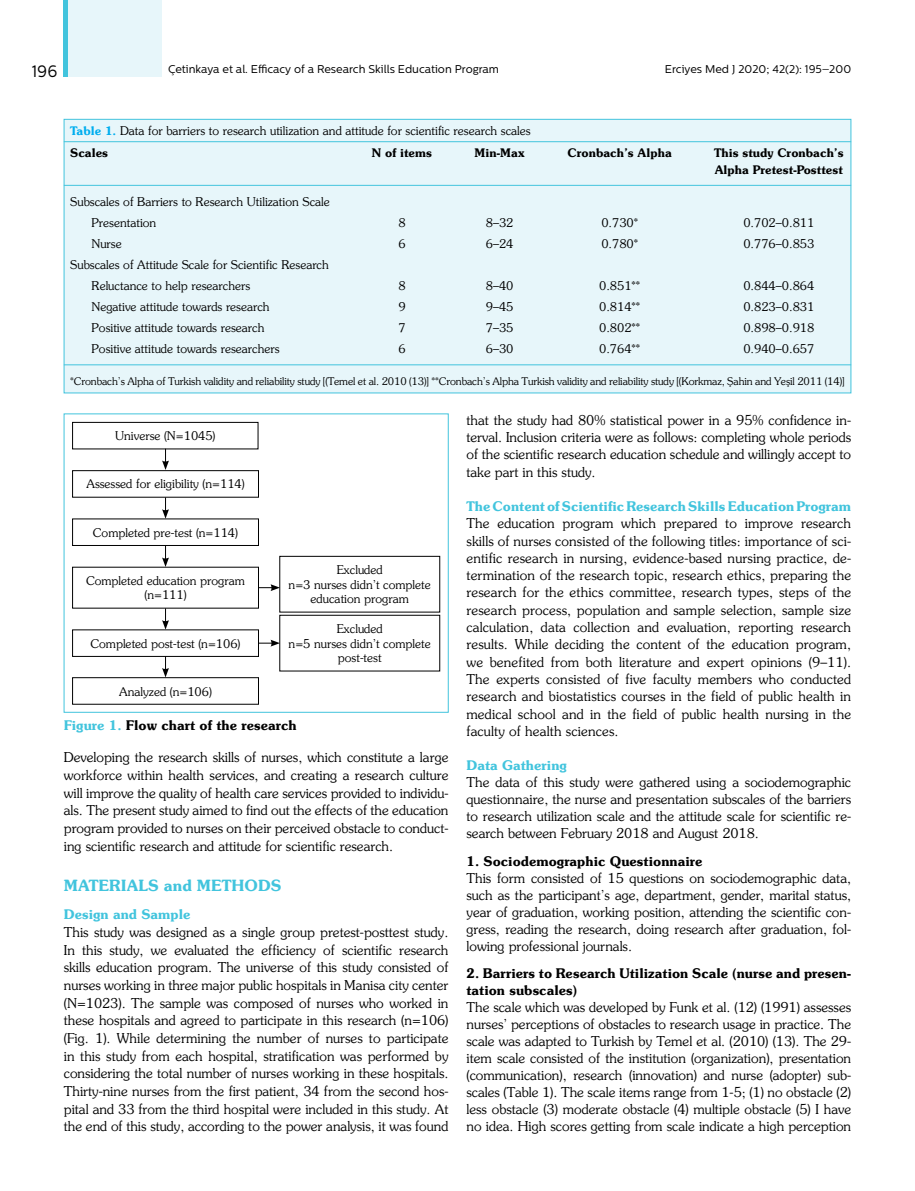
<style>
.page{position:relative;width:915px;height:1191px;background:#fff}
.page>*{position:absolute;margin:0;border:0;box-sizing:border-box;transform-origin:0 0}
.t1{font:16.5px "Centrale Sans";color:#000}
.t2{font:700 15.75px "Souvenir";color:#42c4dd}
.t3{font:13.5px/17.7px "Souvenir";color:#000;text-align:justify}
.t4{font:700 13.5px/17px "Souvenir";color:#000}
.t5{font:700 13.5px "Souvenir";color:#42c4dd}
.t6{font:12px/14.4px "Souvenir";color:#000}
.t7{font:700 12px/16.5px "Souvenir";color:#000}
.t8{font:11.25px "Centrale Sans";color:#000}
.t9{font:10.5px "Souvenir";letter-spacing:-.005em;color:#000}
.s1{font-weight:700;color:#00aeef}
.s2{font-weight:700}
.s3{color:#42c4dd}
</style>
<div class="page">
<div style="left:64px;top:0;width:98px;height:77px;background:#e7f6fa"></div>
<hr style="left:64px;top:0;width:4px;height:77px;background:#42c4dd">
<div style="left:64px;top:119px;width:786px;height:274px;background:#e7f6fa;border:1px solid #42c4dd"></div>
<hr style="left:64px;top:141px;width:786px;height:1px;background:#42c4dd">
<hr style="left:64px;top:364px;width:786px;height:1px;background:#42c4dd">
<hr style="left:64px;top:185px;width:786px;height:1px;background:#42c4dd">
<div style="left:72px;top:422px;width:186px;height:27px;border:1px solid #000"></div>
<div style="left:72px;top:470px;width:186px;height:27px;border:1px solid #000"></div>
<div style="left:279px;top:556px;width:161px;height:56px;border:1px solid #000"></div>
<div style="left:279px;top:615px;width:161px;height:56px;border:1px solid #000"></div>
<div style="left:72px;top:519px;width:186px;height:27px;border:1px solid #000"></div>
<div style="left:72px;top:677px;width:186px;height:27px;border:1px solid #000"></div>
<svg style="left:162px;top:497px;width:7px;height:22px"></svg>
<svg style="left:162px;top:449px;width:7px;height:21px"></svg>
<svg style="left:258px;top:584px;width:22px;height:7px"></svg>
<svg style="left:258px;top:639px;width:22px;height:7px"></svg>
<svg style="left:162px;top:546px;width:7px;height:21px"></svg>
<svg style="left:162px;top:608px;width:7px;height:21px"></svg>
<svg style="left:162px;top:656px;width:7px;height:21px"></svg>
<p class="t1" style="left:32px;top:61px;width:27px">196</p>
<p class="t8" style="left:168px;top:62px;width:332px">Çetinkaya et al. Efficacy of a Research Skills Education Program</p>
<p class="t8" style="left:664px;top:62px;width:188px">Erciyes Med J 2020; 42(2): 195–200</p>
<p class="t6" style="left:70px;top:119px;width:462px;line-height:22.8px"><span class="s1">Table 1.</span> Data for barriers to research utilization and attitude for scientific research scales<br><span class="s2">Scales</span></p>
<p class="t7" style="left:372px;top:145px;width:62px">N of items</p>
<p class="t7" style="left:474px;top:145px;width:51px">Min-Max</p>
<p class="t7" style="left:567px;top:145px;width:106px">Cronbach’s Alpha</p>
<p class="t7" style="left:713px;top:145px;width:131px">This study Cronbach’s<br>Alpha Pretest-Posttest</p>
<p class="t6" style="left:91px;top:191px;width:240px;line-height:21px;text-indent:-21px">Subscales of Barriers to Research Utilization Scale<br>Presentation</p>
<p class="t6" style="left:398px;top:215px;width:9px">8</p>
<p class="t6" style="left:485px;top:215px;width:29px">8–32</p>
<p class="t6" style="left:601px;top:215px;width:38px">0.730*</p>
<p class="t6" style="left:743px;top:215px;width:72px">0.702–0.811</p>
<p class="t6" style="left:91px;top:236px;width:32px">Nurse</p>
<p class="t6" style="left:398px;top:236px;width:9px">6</p>
<p class="t6" style="left:485px;top:236px;width:29px">6–24</p>
<p class="t6" style="left:601px;top:236px;width:38px">0.780*</p>
<p class="t6" style="left:743px;top:236px;width:72px">0.776–0.853</p>
<p class="t6" style="left:91px;top:254px;width:239px;line-height:21px;text-indent:-21px">Subscales of Attitude Scale for Scientific Research<br>Reluctance to help researchers</p>
<p class="t6" style="left:398px;top:278px;width:9px">8</p>
<p class="t6" style="left:485px;top:278px;width:29px">8–40</p>
<p class="t6" style="left:599px;top:278px;width:43px">0.851**</p>
<p class="t6" style="left:743px;top:278px;width:72px">0.844–0.864</p>
<p class="t6" style="left:91px;top:299px;width:180px">Negative attitude towards research</p>
<p class="t6" style="left:398px;top:299px;width:9px">9</p>
<p class="t6" style="left:485px;top:299px;width:29px">9–45</p>
<p class="t6" style="left:599px;top:299px;width:43px">0.814**</p>
<p class="t6" style="left:743px;top:299px;width:72px">0.823–0.831</p>
<p class="t6" style="left:91px;top:320px;width:174px">Positive attitude towards research</p>
<p class="t6" style="left:398px;top:320px;width:9px">7</p>
<p class="t6" style="left:485px;top:320px;width:29px">7–35</p>
<p class="t6" style="left:599px;top:320px;width:43px">0.802**</p>
<p class="t6" style="left:743px;top:320px;width:72px">0.898–0.918</p>
<p class="t6" style="left:91px;top:341px;width:189px">Positive attitude towards researchers</p>
<p class="t6" style="left:398px;top:341px;width:9px">6</p>
<p class="t6" style="left:485px;top:341px;width:29px">6–30</p>
<p class="t6" style="left:599px;top:341px;width:43px">0.764**</p>
<p class="t6" style="left:743px;top:341px;width:72px">0.940–0.657</p>
<p class="t9" style="left:70px;top:375px;width:775px">*Cronbach’s Alpha of Turkish validity and reliability study [(Temel et al. 2010 (13)] **Cronbach’s Alpha Turkish validity and reliability study [(Korkmaz, Şahin and Yeşil 2011 (14)]</p>
<p class="t6" style="left:115px;top:429px;width:102px">Universe (N=1045)</p>
<p class="t6" style="left:86px;top:477px;width:160px">Assessed for eligibility (n=114)</p>
<p class="t6" style="left:93px;top:525px;width:146px">Completed pre-test (n=114)</p>
<p class="t6" style="left:86px;top:573px;width:160px;text-align:center">Completed education program (n=111)</p>
<p class="t6" style="left:91px;top:636px;width:151px">Completed post-test (n=106)</p>
<p class="t6" style="left:119px;top:684px;width:94px">Analyzed (n=106)</p>
<p class="t4" style="left:64px;top:716px;width:234px"><span class="s3">Figure 1.</span> Flow chart of the research</p>
<p class="t6" style="left:288px;top:563px;width:144px;text-align:center">Excluded<br>n=3 nurses didn’t complete education program</p>
<p class="t6" style="left:288px;top:622px;width:144px;text-align:center">Excluded<br>n=5 nurses didn’t complete post-test</p>
<p class="t3" style="left:64px;top:748px;width:386px">Developing the research skills of nurses, which constitute a large workforce within health services, and creating a research culture will improve the quality of health care services provided to individu&shy;als. The present study aimed to find out the effects of the education program provided to nurses on their perceived obstacle to conduct&shy;ing scientific research and attitude for scientific research.</p>
<p class="t2" style="left:64px;top:875px;width:219px">MATERIALS and METHODS</p>
<p class="t5" style="left:64px;top:906px;width:128px">Design and Sample</p>
<p class="t3" style="left:64px;top:923px;width:386px">This study was designed as a single group pretest-posttest study.<br>In this study, we evaluated the efficiency of scientific research skills education program. The universe of this study consisted of nurses working in three major public hospitals in Manisa city center (N=1023). The sample was composed of nurses who worked in these hospitals and agreed to participate in this research (n=106) (Fig. 1). While determining the number of nurses to participate in this study from each hospital, stratification was performed by considering the total number of nurses working in these hospitals.<br>Thirty-nine nurses from the first patient, 34 from the second hos&shy;pital and 33 from the third hospital were included in this study. At the end of this study, according to the power analysis, it was found</p>
<p class="t3" style="left:466px;top:411px;width:386px;line-height:17.2px">that the study had 80% statistical power in a 95% confidence in&shy;terval. Inclusion criteria were as follows: completing whole periods of the scientific research education schedule and willingly accept to take part in this study.</p>
<p class="t5" style="left:466px;top:497px;width:386px">The Content of Scientific Research Skills Education Program</p>
<p class="t3" style="left:466px;top:515px;width:386px;line-height:17.2px">The education program which prepared to improve research skills of nurses consisted of the following titles: importance of sci&shy;entific research in nursing, evidence-based nursing practice, de&shy;termination of the research topic, research ethics, preparing the research for the ethics committee, research types, steps of the research process, population and sample selection, sample size calculation, data collection and evaluation, reporting research results. While deciding the content of the education program, we benefited from both literature and expert opinions (9–11).<br>The experts consisted of five faculty members who conducted research and biostatistics courses in the field of public health in medical school and in the field of public health nursing in the faculty of health sciences.</p>
<p class="t5" style="left:466px;top:757px;width:102px">Data Gathering</p>
<p class="t3" style="left:466px;top:773px;width:386px;line-height:17px">The data of this study were gathered using a sociodemographic questionnaire, the nurse and presentation subscales of the barriers to research utilization scale and the attitude scale for scientific re&shy;search between February 2018 and August 2018.</p>
<p class="t4" style="left:466px;top:852px;width:237px">1. Sociodemographic Questionnaire</p>
<p class="t3" style="left:466px;top:869px;width:386px;line-height:17px">This form consisted of 15 questions on sociodemographic data, such as the participant’s age, department, gender, marital status, year of graduation, working position, attending the scientific con&shy;gress, reading the research, doing research after graduation, fol&shy;lowing professional journals.</p>
<p class="t4" style="left:466px;top:965px;width:386px">2. Barriers to Research Utilization Scale (nurse and presen&shy;tation subscales)</p>
<p class="t3" style="left:466px;top:999px;width:386px;line-height:17px">The scale which was developed by Funk et al. (12) (1991) assesses nurses’ perceptions of obstacles to research usage in practice. The scale was adapted to Turkish by Temel et al. (2010) (13). The 29- item scale consisted of the institution (organization), presentation (communication), research (innovation) and nurse (adopter) sub&shy;scales (Table 1). The scale items range from 1-5; (1) no obstacle (2) less obstacle (3) moderate obstacle (4) multiple obstacle (5) I have no idea. High scores getting from scale indicate a high perception</p>
</div>
